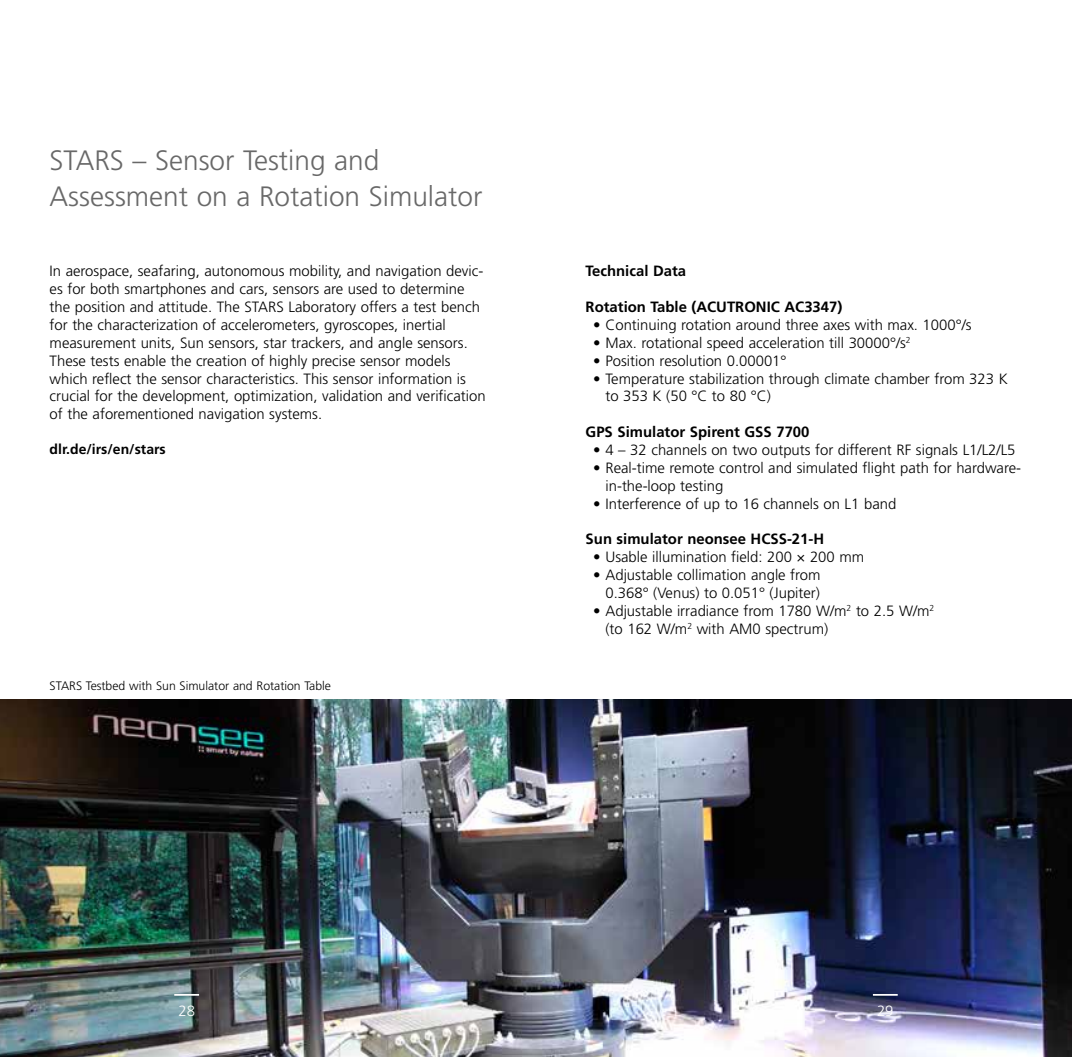
<style>
.page{position:relative;width:1072px;height:1057px;background:#fff}
.page>*{position:absolute;margin:0;border:0;box-sizing:border-box;transform-origin:0 0}
.t1{font:300 28px/35.9px "Frutiger LT Std";color:#686868}
.t2{font:300 14.88px/17.8px "Frutiger LT Std";color:#000}
.t3{font:700 14.88px "Frutiger LT Std";color:#000}
.t4{font:300 14.88px "Frutiger LT Std";color:#fff}
.t5{font:700 14px "Frutiger LT Std";color:#000}
.t6{font:300 12.25px "Frutiger LT Std";color:#000}
</style>
<div class="page">
<img style="left:0;top:699px;width:1071px;height:358px">
<svg style="left:174px;top:994px;width:25px;height:1px"></svg>
<svg style="left:873px;top:994px;width:24px;height:1px"></svg>
<h1 class="t1" style="left:50px;top:142px;width:434px">STARS – Sensor Testing and<br>Assessment on a Rotation Simulator</h1>
<p class="t2" style="left:50px;top:263px;width:437px">In aerospace, seafaring, autonomous mobility, and navigation devic&shy;es for both smartphones and cars, sensors are used to determine the position and attitude. The STARS Laboratory offers a test bench for the characterization of accelerometers, gyroscopes, inertial measurement units, Sun sensors, star trackers, and angle sensors.<br>These tests enable the creation of highly precise sensor models which reflect the sensor characteristics. This sensor information is crucial for the development, optimization, validation and verification of the aforementioned navigation systems.</p>
<p class="t5" style="left:50px;top:441px;width:118px">dlr.de/irs/en/stars</p>
<p class="t6" style="left:50px;top:678px;width:283px">STARS Testbed with Sun Simulator and Rotation Table</p>
<p class="t3" style="left:585px;top:262px;width:102px">Technical Data</p>
<p class="t3" style="left:585px;top:298px;width:258px">Rotation Table (ACUTRONIC AC3347)</p>
<p class="t2" style="left:593px;top:316px;width:380px">• Continuing rotation around three axes with max. 1000°/s</p>
<p class="t2" style="left:593px;top:334px;width:319px">• Max. rotational speed acceleration till 30000°/s<sup>2</sup></p>
<p class="t2" style="left:593px;top:352px;width:195px">• Position resolution 0.00001°</p>
<p class="t2" style="left:605px;top:370px;width:404px;text-indent:-12px">• Temperature stabilization through climate chamber from 323 K to 353 K (50 °C to 80 °C)</p>
<p class="t3" style="left:585px;top:423px;width:225px">GPS Simulator Spirent GSS 7700</p>
<p class="t2" style="left:593px;top:441px;width:424px">• 4 – 32 channels on two outputs for different RF signals L1/L2/L5</p>
<p class="t2" style="left:605px;top:459px;width:417px;text-indent:-12px">• Real-time remote control and simulated flight path for hardware&shy;in-the-loop testing</p>
<p class="t2" style="left:593px;top:495px;width:305px">• Interference of up to 16 channels on L1 band</p>
<p class="t3" style="left:585px;top:530px;width:240px">Sun simulator neonsee HCSS-21-H</p>
<p class="t2" style="left:593px;top:548px;width:272px">• Usable illumination field: 200 × 200 mm</p>
<p class="t2" style="left:593px;top:566px;width:229px;text-align:right">• Adjustable collimation angle from<br>0.368° (Venus) to 0.051° (Jupiter)</p>
<p class="t2" style="left:605px;top:602px;width:330px;text-indent:-12px">• Adjustable irradiance from 1780 W/m<sup>2</sup> to 2.5 W/m<sup>2 </sup>(to 162 W/m<sup>2</sup> with AM0 spectrum)</p>
<p class="t4" style="left:178px;top:1002px;width:18px">28</p>
<p class="t4" style="left:877px;top:1002px;width:18px">29</p>
</div>
